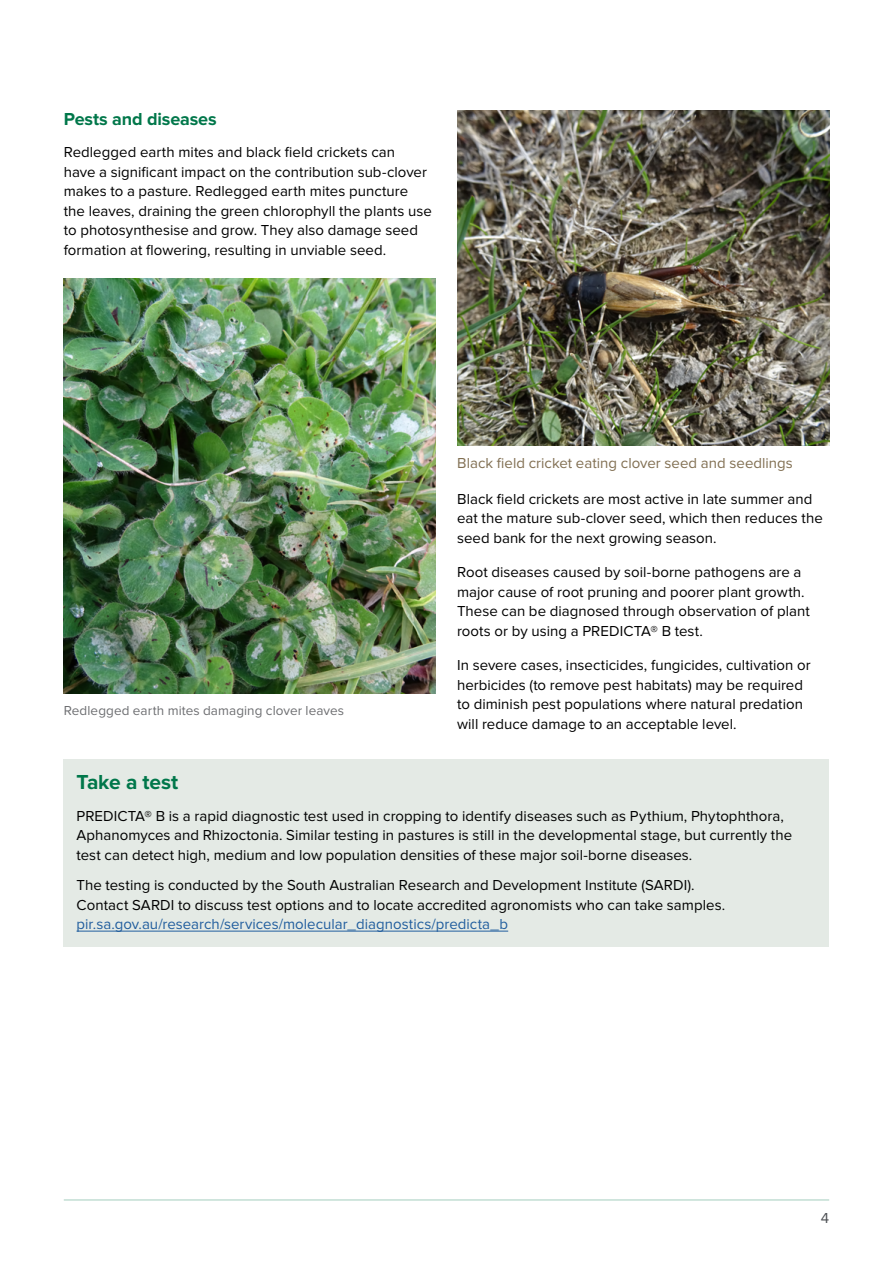
<style>
.page{position:relative;width:893px;height:1263px;background:#fff}
.page>*{position:absolute;margin:0;border:0;box-sizing:border-box;transform-origin:0 0}
.t1{font:700 21px "Proxima Nova";letter-spacing:-.005em;color:#00774a}
.t2{font:700 18px "Proxima Nova";letter-spacing:-.01em;color:#00774a}
.t3{font:15px/19.5px "Proxima Nova";color:#000}
.t4{font:15px "Proxima Nova";color:#215e9e}
.t5{font:15px "Proxima Nova";color:#816f52}
.t6{font:15px "Proxima Nova";color:#4d5054}
.t7{font:13.5px "Proxima Nova";letter-spacing:.005em;color:#6d6e71}
</style>
<div class="page">
<hr style="left:64px;top:1199px;width:765px;height:2px;background:#00774a">
<img style="left:64px;top:279px;width:372px;height:414px">
<div style="left:64px;top:759px;width:765px;height:187px;background:#e4eae5"></div>
<hr style="left:77px;top:931px;width:431px;height:1px;background:#215e9e">
<img style="left:457px;top:111px;width:372px;height:334px">
<p class="t2" style="left:64px;top:108px;width:154px">Pests and diseases</p>
<p class="t3" style="left:64px;top:143px;width:370px">Redlegged earth mites and black field crickets can<br>have a significant impact on the contribution sub-clover makes to a pasture. Redlegged earth mites puncture the leaves, draining the green chlorophyll the plants use to photosynthesise and grow. They also damage seed formation at flowering, resulting in unviable seed.</p>
<p class="t7" style="left:64px;top:703px;width:282px">Redlegged earth mites damaging clover leaves</p>
<p class="t5" style="left:457px;top:455px;width:337px">Black field cricket eating clover seed and seedlings</p>
<p class="t3" style="left:457px;top:490px;width:367px">Black field crickets are most active in late summer and eat the mature sub-clover seed, which then reduces the seed bank for the next growing season.</p>
<p class="t3" style="left:457px;top:563px;width:354px">Root diseases caused by soil-borne pathogens are a major cause of root pruning and poorer plant growth.<br>These can be diagnosed through observation of plant roots or by using a PREDICTA® B test.</p>
<p class="t3" style="left:457px;top:656px;width:355px">In severe cases, insecticides, fungicides, cultivation or herbicides (to remove pest habitats) may be required to diminish pest populations where natural predation will reduce damage to an acceptable level.</p>
<h1 class="t1" style="left:77px;top:770px;width:103px">Take a test</h1>
<p class="t3" style="left:77px;top:807px;width:717px">PREDICTA® B is a rapid diagnostic test used in cropping to identify diseases such as Pythium, Phytophthora,<br>Aphanomyces and Rhizoctonia. Similar testing in pastures is still in the developmental stage, but currently the test can detect high, medium and low population densities of these major soil-borne diseases.</p>
<p class="t3" style="left:77px;top:876px;width:650px">The testing is conducted by the South Australian Research and Development Institute (SARDI).<br>Contact SARDI to discuss test options and to locate accredited agronomists who can take samples.</p>
<p class="t4" style="left:77px;top:915px;width:433px">pir.sa.gov.au/research/services/molecular_diagnostics/predicta_b</p>
<p class="t6" style="left:821px;top:1210px;width:10px">4</p>
</div>
